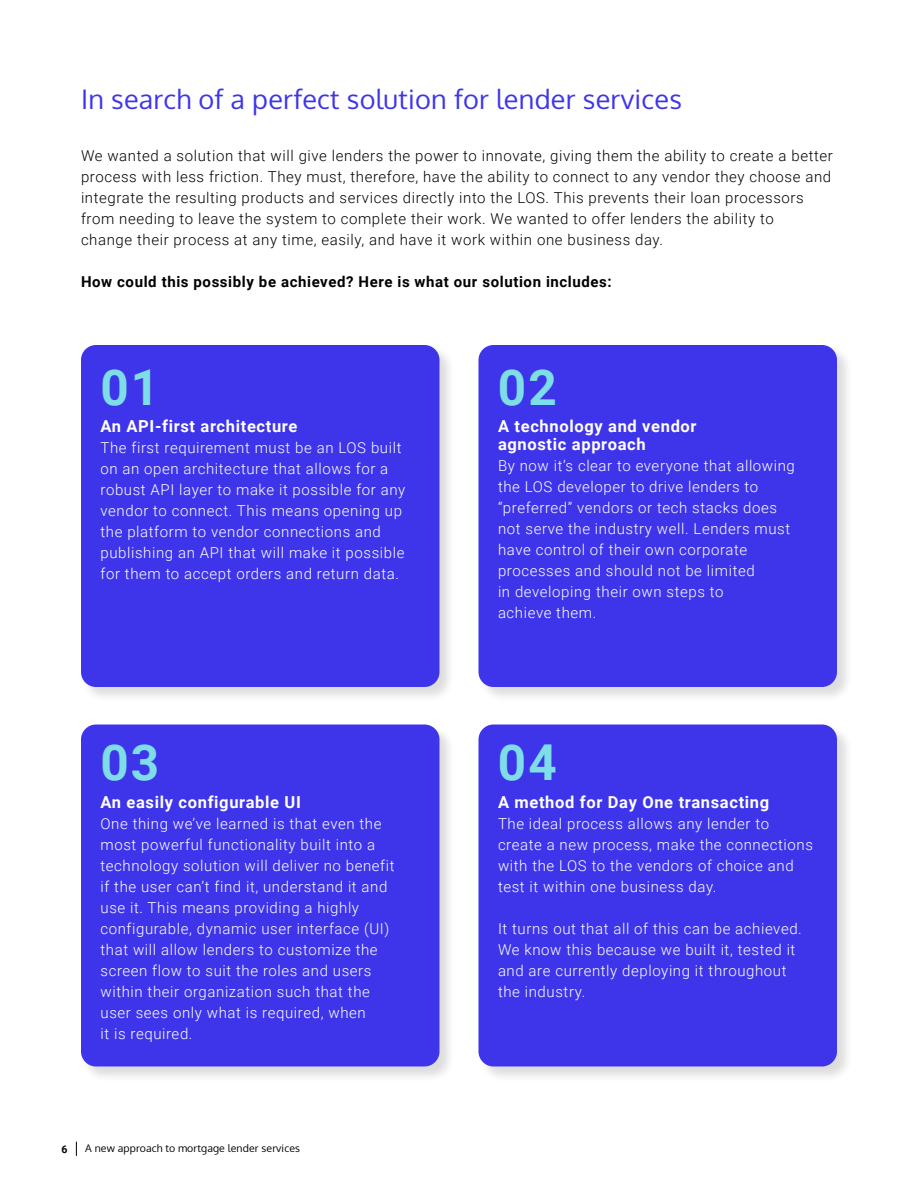
<style>
.page{position:relative;width:918px;height:1188px;background:#fff}
.page>*{position:absolute;margin:0;border:0;box-sizing:border-box;transform-origin:0 0}
.t1{font:700 49.5px "Roboto";letter-spacing:.04em;color:#7edee8}
.t2{font:27px "Oxygen";letter-spacing:.01em;color:#3e35ea}
.t3{font:700 16.5px/18px "Roboto";letter-spacing:.04em;color:#fff}
.t4{font:300 15px/21px "Roboto";letter-spacing:.04em;color:#fff}
.t5{font:300 15px/21px "Roboto";letter-spacing:.04em;color:#000}
.t6{font:700 15px "Roboto";letter-spacing:.04em;color:#000}
.t7{font:10.5px "Oxygen";letter-spacing:.01em;color:#000}
.t8{font:700 10.5px "Roboto";color:#000}
</style>
<div class="page">
<svg style="left:76px;top:1142px;width:1px;height:14px"></svg>
<div style="left:80px;top:344px;width:376px;height:359px;background:#000;opacity:.14"></div>
<div style="left:81px;top:345px;width:359px;height:342px;background:#3e35ea;border-radius:15px"></div>
<div style="left:80px;top:723px;width:376px;height:360px;background:#000;opacity:.14"></div>
<div style="left:81px;top:724px;width:359px;height:342px;background:#3e35ea;border-radius:15px"></div>
<div style="left:477px;top:344px;width:376px;height:359px;background:#000;opacity:.14"></div>
<div style="left:478px;top:345px;width:359px;height:342px;background:#3e35ea;border-radius:15px"></div>
<div style="left:477px;top:723px;width:376px;height:360px;background:#000;opacity:.14"></div>
<div style="left:478px;top:724px;width:359px;height:342px;background:#3e35ea;border-radius:15px"></div>
<h2 class="t2" style="left:81px;top:81px;width:603px">In search of a perfect solution for lender services</h2>
<p class="t5" style="left:81px;top:145px;width:753px">We wanted a solution that will give lenders the power to innovate, giving them the ability to create a better process with less friction. They must, therefore, have the ability to connect to any vendor they choose and integrate the resulting products and services directly into the LOS. This prevents their loan processors from needing to leave the system to complete their work. We wanted to offer lenders the ability to<br>change their process at any time, easily, and have it work within one business day.</p>
<p class="t6" style="left:81px;top:271px;width:532px">How could this possibly be achieved? Here is what our solution includes:</p>
<h1 class="t1" style="left:100px;top:352px;width:60px">01</h1>
<p class="t3" style="left:100px;top:417px;width:198px">An API-first architecture</p>
<p class="t4" style="left:100px;top:437px;width:306px">The first requirement must be an LOS built on an open architecture that allows for a robust API layer to make it possible for any vendor to connect. This means opening up the platform to vendor connections and publishing an API that will make it possible for them to accept orders and return data.</p>
<h1 class="t1" style="left:498px;top:352px;width:60px">02</h1>
<p class="t3" style="left:498px;top:417px;width:200px">A technology and vendor agnostic approach</p>
<p class="t4" style="left:498px;top:455px;width:298px">By now it’s clear to everyone that allowing the LOS developer to drive lenders to “preferred” vendors or tech stacks does not serve the industry well. Lenders must have control of their own corporate processes and should not be limited<br>in developing their own steps to<br>achieve them.</p>
<h1 class="t1" style="left:100px;top:728px;width:60px">03</h1>
<h1 class="t1" style="left:498px;top:728px;width:60px">04</h1>
<p class="t3" style="left:100px;top:793px;width:202px">An easily configurable UI</p>
<p class="t4" style="left:100px;top:813px;width:296px">One thing we’ve learned is that even the most powerful functionality built into a technology solution will deliver no benefit if the user can’t find it, understand it and use it. This means providing a highly configurable, dynamic user interface (UI) that will allow lenders to customize the screen flow to suit the roles and users within their organization such that the user sees only what is required, when<br>it is required.</p>
<p class="t8" style="left:61px;top:1142px;width:8px">6</p>
<p class="t7" style="left:85px;top:1142px;width:216px">A new approach to mortgage lender services</p>
<p class="t3" style="left:498px;top:793px;width:273px">A method for Day One transacting</p>
<p class="t4" style="left:498px;top:813px;width:316px">The ideal process allows any lender to create a new process, make the connections with the LOS to the vendors of choice and test it within one business day.</p>
<p class="t4" style="left:498px;top:918px;width:305px">It turns out that all of this can be achieved.<br>We know this because we built it, tested it and are currently deploying it throughout the industry.</p>
</div>
